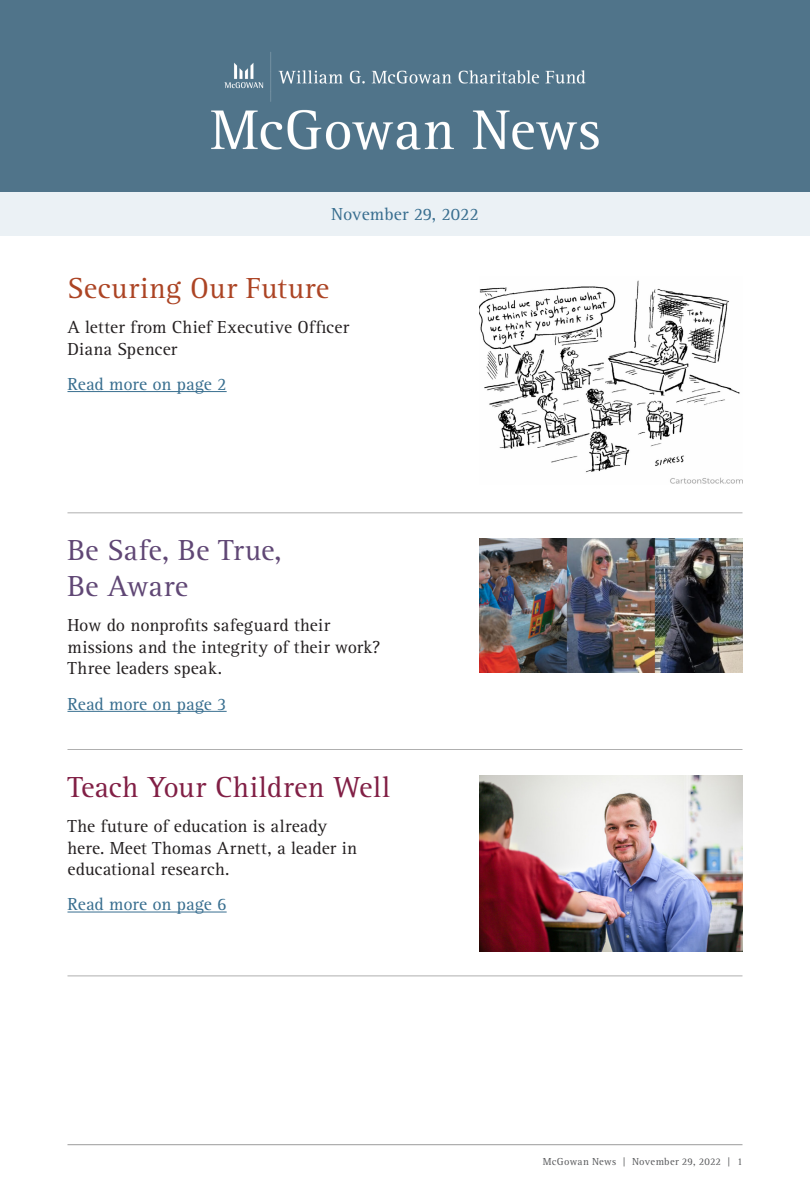
<style>
.page{position:relative;width:810px;height:1188px;background:#fff}
.page>*{position:absolute;margin:0;border:0;box-sizing:border-box;transform-origin:0 0}
.Body_Copy{font:30px/36px "Rotis Serif";color:#604775}
.Body_Copy-2{font:30px "Rotis Serif";letter-spacing:.015em;color:#811f45}
.Body_Copy-3{font:30px "Rotis Serif";letter-spacing:.02em;color:#ac4424}
.Body_Copy-4{font:18px/21.6px "Rotis Serif";letter-spacing:.01em;color:#231f20}
.Body_Copy-5{font:18px "Rotis Serif";letter-spacing:-.005em;color:#386e8f}
.Body_Copy-6{font:10.5px "Rotis Serif";letter-spacing:.025em;color:#57585a}
</style>
<div class="page">
<div style="left:0;top:0;width:810px;height:192px;background:#50748a"></div>
<img style="left:211px;top:52px;width:388px;height:98px">
<div style="left:0;top:192px;width:810px;height:43px;background:#ebf1f5"></div>
<hr style="left:68px;top:391px;width:159px;height:1px;background:#386e8f">
<hr style="left:68px;top:711px;width:159px;height:1px;background:#386e8f">
<hr style="left:68px;top:912px;width:159px;height:1px;background:#386e8f">
<img style="left:479px;top:280px;width:263px;height:204px">
<img style="left:479px;top:776px;width:263px;height:175px">
<hr style="left:68px;top:513px;width:674px;height:1px;background:#afafaf">
<hr style="left:68px;top:749px;width:674px;height:1px;background:#afafaf">
<hr style="left:68px;top:976px;width:674px;height:1px;background:#afafaf">
<hr style="left:68px;top:1144px;width:674px;height:1px;background:#9b9b9b">
<img style="left:479px;top:539px;width:263px;height:133px">
<p class="Body_Copy-5" style="left:331px;top:204px;width:149px">November 29, 2022</p>
<p class="Body_Copy-3" style="left:68px;top:271px;width:263px">Securing Our Future</p>
<p class="Body_Copy-4" style="left:68px;top:317px;width:283px">A letter from Chief Executive Officer<br>Diana Spencer</p>
<p class="Body_Copy-5" style="left:68px;top:374px;width:161px">Read more on page 2</p>
<p class="Body_Copy" style="left:68px;top:533px;width:216px">Be Safe, Be True,<br>Be Aware</p>
<p class="Body_Copy-4" style="left:68px;top:615px;width:315px">How do nonprofits safeguard their missions and the integrity of their work?<br>Three leaders speak.</p>
<p class="Body_Copy-5" style="left:68px;top:693px;width:161px">Read more on page 3</p>
<p class="Body_Copy-2" style="left:68px;top:770px;width:325px">Teach Your Children Well</p>
<p class="Body_Copy-4" style="left:68px;top:816px;width:291px">The future of education is already here. Meet Thomas Arnett, a leader in educational research.</p>
<p class="Body_Copy-5" style="left:68px;top:894px;width:161px">Read more on page 6</p>
<p class="Body_Copy-6" style="left:543px;top:1156px;width:201px">McGowan News | November 29, 2022 | 1</p>
</div>
